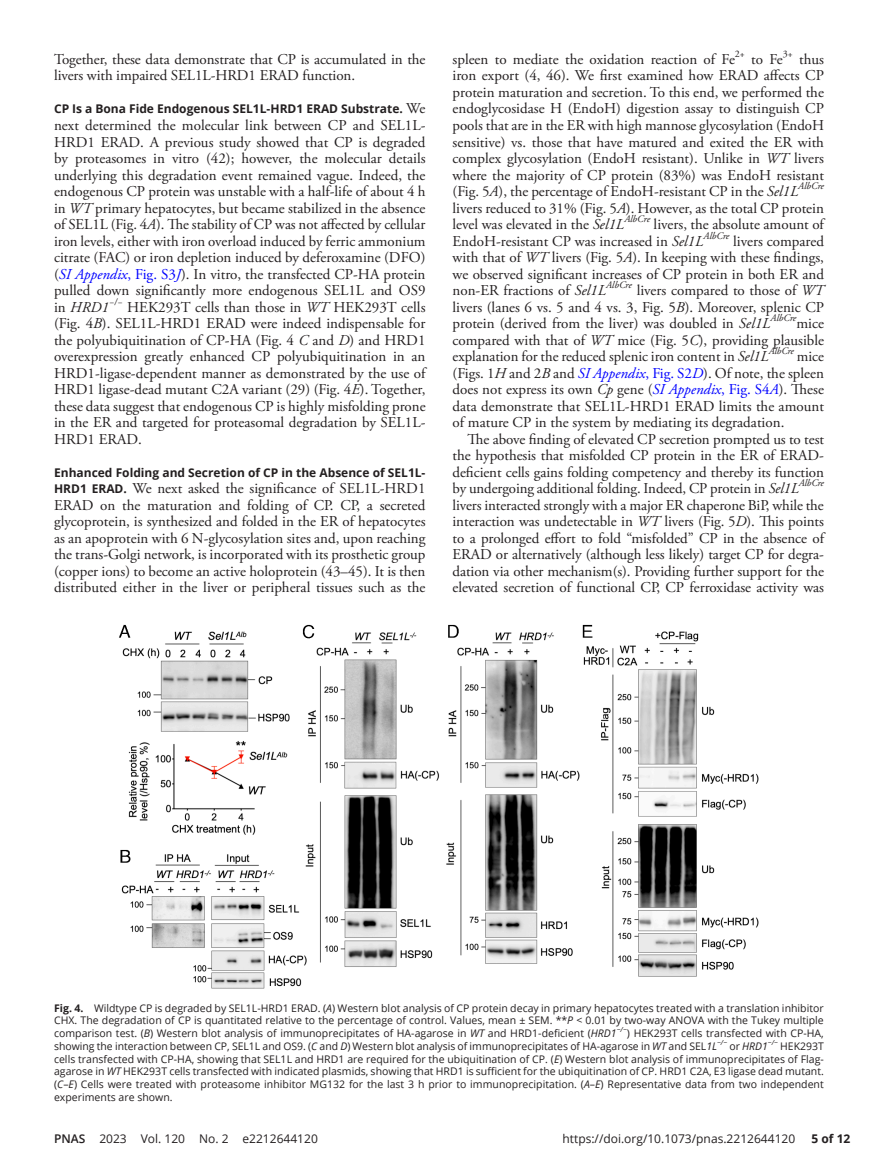
<style>
.page{position:relative;width:878px;height:1175px;background:#fff}
.page>*{position:absolute;margin:0;border:0;box-sizing:border-box;transform-origin:0 0}
.t1{font:15px/16.5px "Adobe Garamond Pro";color:#231f20;text-align:justify}
.t2{font:700 12px "Open Sans";color:#231f20}
.t3{font:12px "Open Sans";color:#231f20}
.t4{font:10.5px/12.8px "Open Sans";color:#231f20;text-align:justify}
.t5{font:italic 10.5px "Open Sans";color:#231f20}
.t6{font:italic 10.05px "Adobe Garamond Pro";letter-spacing:-.02em;color:#231f20}
.t7{font:10.05px "Adobe Garamond Pro";color:#231f20}
.t8{font:italic 7.05px "Open Sans";color:#231f20}
.s1{font-family:"Adobe Garamond Pro";font-weight:400;font-size:15px}
.s2{font-style:italic}
.s3{font-style:italic;color:#00f}
.s4{color:#00f}
.s5{font-family:"Open Sans";font-weight:700;font-size:12px}
.s6{font-weight:700}
.s7{font-style:normal}
.s8{font-weight:600}
</style>
<div class="page">
<img style="left:119px;top:625px;width:640px;height:364px">
<p class="t1" style="left:54px;top:51px;width:373px">Together, these data demonstrate that CP is accumulated in the livers with impaired SEL1L-HRD1 ERAD function.</p>
<p class="t2" style="left:54px;top:101px;width:373px">CP Is a Bona Fide Endogenous SEL1L-HRD1 ERAD Substrate. <span class="s1">We</span></p>
<p class="t1" style="left:54px;top:117px;width:373px">next determined the molecular link between CP and SEL1L-HRD1 ERAD. A previous study showed that CP is degraded by proteasomes in vitro (42); however, the molecular details underlying this degradation event remained vague. Indeed, the endogenous CP protein was unstable with a half-life of about 4 h in <span class="s2">WT</span> primary hepatocytes, but became stabilized in the absence of SEL1L (Fig. 4<span class="s2">A</span>). The stability of CP was not affected by cellular iron levels, either with iron overload induced by ferric ammonium citrate (FAC) or iron depletion induced by deferoxamine (DFO) (<span class="s3">SI Appendix</span><span class="s4">, Fig. S3</span><span class="s3">J</span>). In vitro, the transfected CP-HA protein pulled down significantly more endogenous SEL1L and OS9 in <span class="s2">HRD1</span></p>
<p class="t6" style="left:109px;top:295px;width:15px">−/−</p>
<p class="t1" style="left:54px;top:299px;width:373px;text-indent:73px">HEK293T cells than those in <span class="s2">WT</span> HEK293T cells (Fig. 4<span class="s2">B</span>). SEL1L-HRD1 ERAD were indeed indispensable for the polyubiquitination of CP-HA (Fig. 4 <span class="s2">C</span> and <span class="s2">D</span>) and HRD1 overexpression greatly enhanced CP polyubiquitination in an HRD1-ligase-dependent manner as demonstrated by the use of HRD1 ligase-dead mutant C2A variant (29) (Fig. 4<span class="s2">E</span>). Together, these data suggest that endogenous CP is highly misfolding prone in the ER and targeted for proteasomal degradation by SEL1L-HRD1 ERAD.</p>
<p class="t2" style="left:54px;top:464px;width:373px">Enhanced Folding and Secretion of CP in the Absence of SEL1L-</p>
<p class="t1" style="left:54px;top:480px;width:373px"><span class="s5">HRD1 ERAD.</span> We next asked the significance of SEL1L-HRD1<br>ERAD on the maturation and folding of CP. CP, a secreted glycoprotein, is synthesized and folded in the ER of hepatocytes as an apoprotein with 6 N-glycosylation sites and, upon reaching the trans-Golgi network, is incorporated with its prosthetic group (copper ions) to become an active holoprotein (43–45). It is then distributed either in the liver or peripheral tissues such as the</p>
<p class="t1" style="left:452px;top:51px;width:284px">spleen to mediate the oxidation reaction of Fe</p>
<p class="t7" style="left:734px;top:48px;width:11px">2+</p>
<p class="t1" style="left:751px;top:51px;width:33px">to Fe</p>
<p class="t7" style="left:782px;top:48px;width:11px">3+</p>
<p class="t1" style="left:452px;top:51px;width:373px;text-indent:346px">thus iron export (4, 46). We first examined how ERAD affects CP protein maturation and secretion. To this end, we performed the endoglycosidase H (EndoH) digestion assay to distinguish CP pools that are in the ER with high mannose glycosylation (EndoH sensitive) vs. those that have matured and exited the ER with complex glycosylation (EndoH resistant). Unlike in <span class="s2">WT</span> livers where the majority of CP protein (83%) was EndoH resistant (Fig. 5<span class="s2">A</span>), the percentage of EndoH-resistant CP in the <span class="s2">Sel1L</span></p>
<p class="t6" style="left:798px;top:180px;width:27px">AlbCre</p>
<p class="t1" style="left:452px;top:200px;width:373px">livers reduced to 31% (Fig. 5<span class="s2">A</span>). However, as the total CP protein level was elevated in the <span class="s2">Sel1L</span></p>
<p class="t6" style="left:624px;top:213px;width:27px">AlbCre</p>
<p class="t1" style="left:452px;top:216px;width:373px;text-indent:201px">livers, the absolute amount of<br>EndoH-resistant CP was increased in <span class="s2">Sel1L</span></p>
<p class="t6" style="left:703px;top:229px;width:27px">AlbCre</p>
<p class="t1" style="left:452px;top:233px;width:373px;text-indent:280px">livers compared with that of <span class="s2">WT</span> livers (Fig. 5<span class="s2">A</span>). In keeping with these findings, we observed significant increases of CP protein in both ER and non-ER fractions of <span class="s2">Sel1L</span></p>
<p class="t6" style="left:606px;top:279px;width:27px">AlbCre</p>
<p class="t1" style="left:452px;top:282px;width:373px;text-indent:184px">livers compared to those of <span class="s2">WT </span>livers (lanes 6 vs. 5 and 4 vs. 3, Fig. 5<span class="s2">B</span>). Moreover, splenic CP protein (derived from the liver) was doubled in <span class="s2">Sel1L</span></p>
<p class="t6" style="left:770px;top:312px;width:27px">AlbCre</p>
<p class="t1" style="left:452px;top:315px;width:373px;text-indent:344px">mice compared with that of <span class="s2">WT</span> mice (Fig. 5<span class="s2">C</span>), providing plausible explanation for the reduced splenic iron content in <span class="s2">Sel1L</span></p>
<p class="t6" style="left:768px;top:345px;width:27px">AlbCre</p>
<p class="t1" style="left:452px;top:348px;width:373px;text-indent:344px">mice (Figs. 1<span class="s2">H</span> and 2<span class="s2">B</span> and <span class="s3">SI Appendix</span><span class="s4">, Fig. S2</span><span class="s3">D</span>). Of note, the spleen does not express its own <span class="s2">Cp</span> gene (<span class="s3">SI Appendix</span><span class="s4">, Fig. S4</span><span class="s3">A</span>). These data demonstrate that SEL1L-HRD1 ERAD limits the amount of mature CP in the system by mediating its degradation.</p>
<p class="t1" style="left:452px;top:431px;width:373px;text-indent:15px">The above finding of elevated CP secretion prompted us to test the hypothesis that misfolded CP protein in the ER of ERAD&shy;deficient cells gains folding competency and thereby its function by undergoing additional folding. Indeed, CP protein in <span class="s2">Sel1L</span></p>
<p class="t6" style="left:798px;top:477px;width:27px">AlbCre</p>
<p class="t1" style="left:452px;top:497px;width:373px">livers interacted strongly with a major ER chaperone BiP, while the interaction was undetectable in <span class="s2">WT</span> livers (Fig. 5<span class="s2">D</span>). This points to a prolonged effort to fold “misfolded” CP in the absence of ERAD or alternatively (although less likely) target CP for degra&shy;dation via other mechanism(s). Providing further support for the elevated secretion of functional CP, CP ferroxidase activity was</p>
<p class="t4" style="left:54px;top:1001px;width:771px"><span class="s6">Fig. 4.</span> Wildtype CP is degraded by SEL1L-HRD1 ERAD. (<span class="s2">A</span>) Western blot analysis of CP protein decay in primary hepatocytes treated with a translation inhibitor CHX. The degradation of CP is quantitated relative to the percentage of control. Values, mean ± SEM. **<span class="s2">P</span> &lt; 0.01 by two-way ANOVA with the Tukey multiple comparison test. (<span class="s2">B</span>) Western blot analysis of immunoprecipitates of HA-agarose in <span class="s2">WT</span> and HRD1-deficient (<span class="s2">HRD1</span></p>
<p class="t8" style="left:616px;top:1024px;width:12px">−/−</p>
<p class="t4" style="left:54px;top:1026px;width:771px;text-indent:572px">) HEK293T cells transfected with CP-HA, showing the interaction between CP, SEL1L and OS9. (<span class="s2">C</span> and <span class="s2">D</span>) Western blot analysis of immunoprecipitates of HA-agarose in <span class="s2">WT</span> and SEL<span class="s2">1L</span></p>
<p class="t8" style="left:716px;top:1037px;width:12px">−/−</p>
<p class="t5" style="left:729px;top:1038px;width:40px"><span class="s7">or</span> HRD1</p>
<p class="t8" style="left:767px;top:1037px;width:12px">−/−</p>
<p class="t4" style="left:54px;top:1039px;width:771px;text-indent:725px">HEK293T cells transfected with CP-HA, showing that SEL1L and HRD1 are required for the ubiquitination of CP. (<span class="s2">E</span>) Western blot analysis of immunoprecipitates of Flag&shy;agarose in <span class="s2">WT</span> HEK293T cells transfected with indicated plasmids, showing that HRD1 is sufficient for the ubiquitination of CP. HRD1 C2A, E3 ligase dead mutant. (<span class="s2">C</span>–<span class="s2">E</span>) Cells were treated with proteasome inhibitor MG132 for the last 3 h prior to immunoprecipitation. (<span class="s2">A</span>–<span class="s2">E</span>) Representative data from two independent experiments are shown.</p>
<p class="t3" style="left:54px;top:1130px;width:265px"><span class="s8">PNAS</span> 2023 Vol. 120 No. 2 e2212644120</p>
<p class="t3" style="left:562px;top:1130px;width:234px">https://doi.org/10.1073/pnas.2212644120</p>
<p class="t2" style="left:811px;top:1130px;width:40px">5 of 12</p>
</div>
